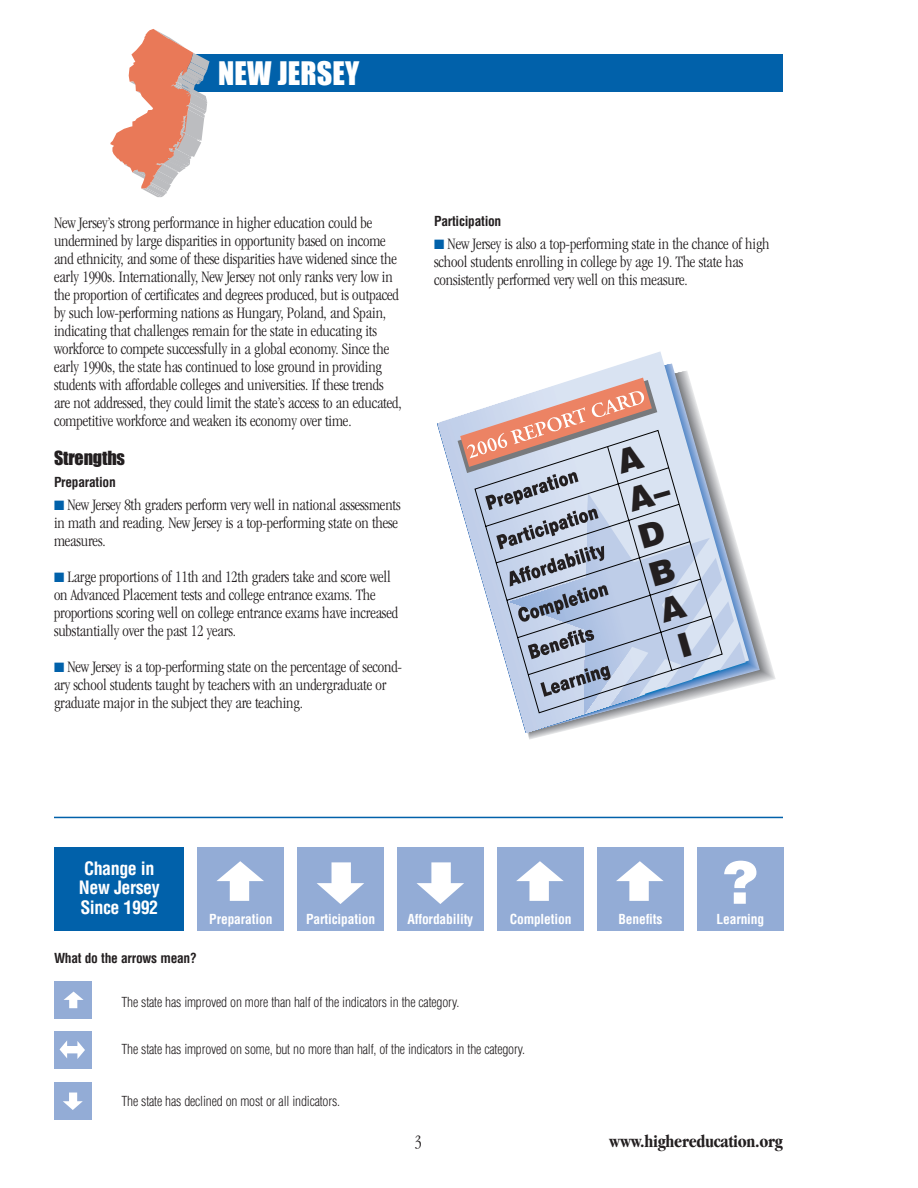
<style>
.page{position:relative;width:918px;height:1188px;background:#fff}
.page>*{position:absolute;margin:0;border:0;box-sizing:border-box;transform-origin:0 0}
.t1{font:900 58.35px "Helvetica";color:#fff}
.t2{font:900 33px/38.7px "Helvetica";color:#231f20}
.t3{font:30px "Impact";letter-spacing:.005em;color:#fff}
.t4{font:700 condensed 18px/19.5px "Helvetica";letter-spacing:-.025em;color:#fff}
.t5{font:700 condensed 18px "Garamond";letter-spacing:-.015em;color:#231f20}
.t6{font:18px "Impact";letter-spacing:-.01em;color:#231f20}
.t7{font:300 condensed 18px "Garamond";color:#231f20}
.t8{font:300 condensed 16.5px/18px "Garamond";letter-spacing:-.01em;color:#231f20}
.t9{font:300 condensed 13.5px "Helvetica";letter-spacing:-.015em;color:#231f20}
.t10{font:700 condensed 13.5px "Helvetica";letter-spacing:-.01em;color:#fff}
.t11{font:700 condensed 13.5px "Helvetica";letter-spacing:-.02em;color:#231f20}
.s1{color:#0161aa}
</style>
<div class="page">
<div style="left:182px;top:54px;width:601px;height:38px;background:#0161aa"></div>
<svg style="left:110px;top:29px;width:100px;height:168px"></svg>
<svg style="left:578px;top:351px;width:171px;height:338px"></svg>
<svg style="left:723px;top:493px;width:11px;height:199px;background:#bac5d7"></svg>
<svg style="left:723px;top:642px;width:23px;height:29px"></svg>
<svg style="left:657px;top:430px;width:66px;height:278px;background:#c0ccdf"></svg>
<svg style="left:438px;top:378px;width:219px;height:355px"></svg>
<div style="left:54px;top:981px;width:38px;height:38px;background:#93acd6"></div>
<svg style="left:64px;top:992px;width:20px;height:16px"></svg>
<div style="left:54px;top:1082px;width:38px;height:38px;background:#93acd6"></div>
<svg style="left:63px;top:1093px;width:20px;height:17px"></svg>
<div style="left:54px;top:1031px;width:38px;height:38px;background:#93acd6"></div>
<svg style="left:60px;top:1040px;width:25px;height:19px"></svg>
<hr style="left:54px;top:817px;width:729px;height:1px;background:#0161aa">
<div style="left:597px;top:848px;width:87px;height:83px;background:#93acd6"></div>
<svg style="left:616px;top:861px;width:48px;height:40px"></svg>
<div style="left:497px;top:848px;width:87px;height:83px;background:#93acd6"></div>
<svg style="left:516px;top:861px;width:48px;height:40px"></svg>
<div style="left:398px;top:848px;width:86px;height:83px;background:#93acd6"></div>
<svg style="left:417px;top:862px;width:47px;height:42px"></svg>
<div style="left:298px;top:848px;width:86px;height:83px;background:#93acd6"></div>
<svg style="left:317px;top:862px;width:47px;height:42px"></svg>
<div style="left:198px;top:848px;width:86px;height:83px;background:#93acd6"></div>
<svg style="left:217px;top:861px;width:47px;height:40px"></svg>
<div style="left:55px;top:848px;width:129px;height:83px;background:#0161aa"></div>
<div style="left:697px;top:848px;width:87px;height:83px;background:#93acd6"></div>
<h3 class="t3" style="left:218px;top:64px;width:143px">NEW JERSEY</h3>
<p class="t8" style="left:54px;top:215px;width:349px">New Jersey’s strong performance in higher education could be undermined by large disparities in opportunity based on income and ethnicity, and some of these disparities have widened since the early 1990s. Internationally, New Jersey not only ranks very low in the proportion of certificates and degrees produced, but is outpaced by such low-performing nations as Hungary, Poland, and Spain, indicating that challenges remain for the state in educating its workforce to compete successfully in a global economy. Since the early 1990s, the state has continued to lose ground in providing students with affordable colleges and universities. If these trends are not addressed, they could limit the state’s access to an educated, competitive workforce and weaken its economy over time.</p>
<p class="t6" style="left:54px;top:452px;width:73px">Strengths</p>
<p class="t11" style="left:54px;top:477px;width:63px">Preparation</p>
<p class="t8" style="left:54px;top:497px;width:348px"><span class="s1">■</span> New Jersey 8th graders perform very well in national assessments in math and reading. New Jersey is a top-performing state on these measures.</p>
<p class="t8" style="left:54px;top:569px;width:346px"><span class="s1">■</span> Large proportions of 11th and 12th graders take and score well on Advanced Placement tests and college entrance exams. The proportions scoring well on college entrance exams have increased substantially over the past 12 years.</p>
<p class="t8" style="left:54px;top:659px;width:350px"><span class="s1">■</span> New Jersey is a top-performing state on the percentage of second&shy;ary school students taught by teachers with an undergraduate or graduate major in the subject they are teaching.</p>
<p class="t11" style="left:434px;top:216px;width:69px">Participation</p>
<p class="t8" style="left:434px;top:236px;width:337px"><span class="s1">■</span> New Jersey is also a top-performing state in the chance of high school students enrolling in college by age 19. The state has consistently performed very well on this measure.</p>
<h2 class="t2" style="left:613px;top:447px;width:44px;rotate:-16deg">A<br>A–<br>D<br>B<br>A<br>I</h2>
<p class="t4" style="left:79px;top:860px;width:82px">Change in<br>New Jersey<br>Since 1992</p>
<p class="t11" style="left:54px;top:953px;width:144px">What do the arrows mean?</p>
<p class="t10" style="left:209px;top:914px;width:65px">Preparation</p>
<p class="t10" style="left:306px;top:914px;width:70px">Participation</p>
<p class="t10" style="left:407px;top:914px;width:67px">Affordability</p>
<p class="t10" style="left:510px;top:914px;width:63px">Completion</p>
<p class="t10" style="left:618px;top:914px;width:46px">Benefits</p>
<p class="t9" style="left:122px;top:997px;width:339px">The state has improved on more than half of the indicators in the category.</p>
<p class="t9" style="left:122px;top:1044px;width:405px">The state has improved on some, but no more than half, of the indicators in the category.</p>
<p class="t9" style="left:122px;top:1096px;width:220px">The state has declined on most or all indicators.</p>
<h1 class="t1" style="left:723px;top:862px;width:37px">?</h1>
<p class="t10" style="left:716px;top:914px;width:49px">Learning</p>
<p class="t7" style="left:415px;top:1134px;width:9px">3</p>
<p class="t5" style="left:609px;top:1134px;width:175px">www.highereducation.org</p>
</div>
